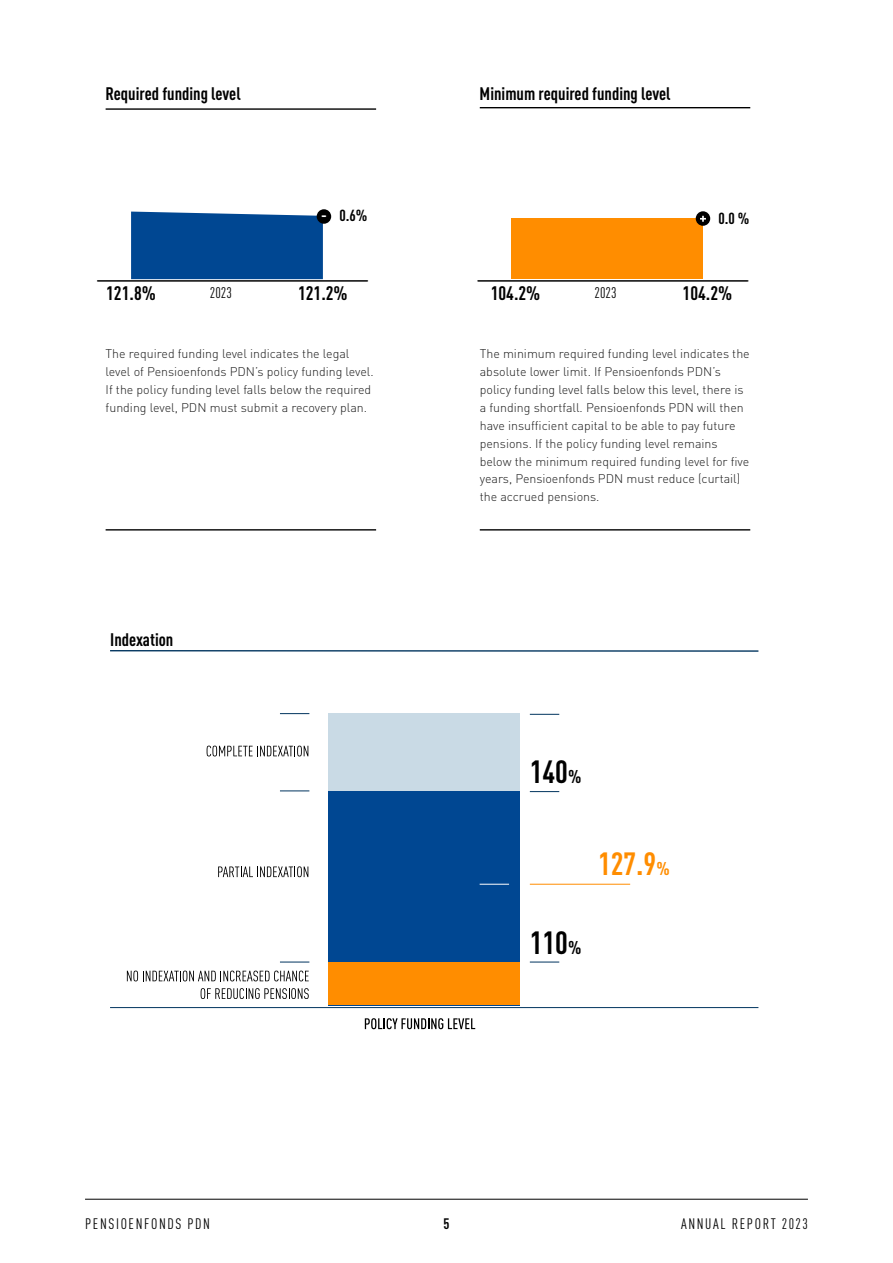
<style>
.page{position:relative;width:893px;height:1263px;background:#fff}
.page>*{position:absolute;margin:0;border:0;box-sizing:border-box;transform-origin:0 0}
.t1{font:700 condensed 31.8px "DINOT";color:#000}
.t2{font:700 condensed 31.8px "DINOT";color:#ff8d00}
.t3{font:700 condensed 19.35px "DINOT";color:#000}
.t4{font:700 condensed 18px "DINOT";color:#000}
.t5{font:700 condensed 15.9px "DINOT";color:#000}
.t6{font:condensed 15.15px "DINOT";color:#000}
.t7{font:condensed 15px "DINOT";letter-spacing:.11em;color:#000}
.t8{font:700 condensed 15px "DINOT";color:#000}
.t9{font:700 13.5px "DINOT";color:#fff}
.t10{font:300 12.45px/18px "DINOT";color:#1a1a1a}
.s1{font-stretch:normal;font-size:13.5px;color:#fff}
.s2{font-size:18.3px}
</style>
<div class="page">
<hr style="left:85px;top:1199px;width:723px;height:1px;background:#000">
<hr style="left:106px;top:529px;width:270px;height:1px;background:#000">
<hr style="left:480px;top:529px;width:270px;height:1px;background:#000">
<hr style="left:480px;top:107px;width:270px;height:1px;background:#000">
<hr style="left:106px;top:108px;width:270px;height:2px;background:#000">
<div style="left:131px;top:212px;width:192px;height:67px;background:#004792"></div>
<hr style="left:97px;top:281px;width:270px;height:1px;background:#000">
<hr style="left:98px;top:281px;width:270px;height:1px;background:#000">
<hr style="left:477px;top:281px;width:271px;height:1px;background:#000">
<div style="left:511px;top:218px;width:192px;height:61px;background:#ff8d00"></div>
<div style="left:696px;top:211px;width:14px;height:15px;background:#000;border-radius:50%"></div>
<svg style="left:700px;top:216px;width:6px;height:6px"></svg>
<div style="left:317px;top:209px;width:14px;height:15px;background:#000;border-radius:50%"></div>
<hr style="left:110px;top:1007px;width:648px;height:1px;background:#00345e">
<hr style="left:110px;top:650px;width:648px;height:2px;background:#00345e">
<svg style="left:280px;top:713px;width:29px;height:1px"></svg>
<svg style="left:280px;top:790px;width:29px;height:1px"></svg>
<svg style="left:280px;top:962px;width:29px;height:1px"></svg>
<svg style="left:365px;top:1018px;width:110px;height:11px"></svg>
<svg style="left:207px;top:746px;width:101px;height:10px"></svg>
<svg style="left:218px;top:866px;width:90px;height:11px"></svg>
<svg style="left:127px;top:970px;width:182px;height:11px"></svg>
<svg style="left:201px;top:988px;width:108px;height:11px"></svg>
<svg style="left:530px;top:714px;width:29px;height:1px"></svg>
<div style="left:328px;top:713px;width:192px;height:292px;background:#c9dae5"></div>
<div style="left:328px;top:791px;width:192px;height:214px;background:#004792"></div>
<div style="left:328px;top:962px;width:192px;height:43px;background:#ff8d00"></div>
<svg style="left:530px;top:791px;width:29px;height:1px"></svg>
<svg style="left:530px;top:962px;width:29px;height:1px"></svg>
<svg style="left:480px;top:884px;width:29px;height:1px"></svg>
<hr style="left:530px;top:884px;width:100px;height:1px;background:#ff8d00">
<h3 class="t4" style="left:106px;top:81px;width:137px">Required funding level</h3>
<h3 class="t4" style="left:480px;top:81px;width:192px">Minimum required funding level</h3>
<p class="t5" style="left:321px;top:205px;width:48px"><span class="s1">-</span> 0.6%</p>
<p class="t5" style="left:718px;top:207px;width:32px">0.0 %</p>
<h2 class="t3" style="left:106px;top:280px;width:51px">121.8%</h2>
<p class="t6" style="left:210px;top:282px;width:23px">2023</p>
<h2 class="t3" style="left:298px;top:280px;width:51px">121.2%</h2>
<h2 class="t3" style="left:491px;top:280px;width:51px">104.2%</h2>
<p class="t6" style="left:595px;top:282px;width:23px">2023</p>
<h2 class="t3" style="left:683px;top:280px;width:51px">104.2%</h2>
<p class="t10" style="left:106px;top:344px;width:270px">The required funding level indicates the legal level of Pensioenfonds PDN’s policy funding level.<br>If the policy funding level falls below the required funding level, PDN must submit a recovery plan.</p>
<p class="t10" style="left:480px;top:344px;width:271px">The minimum required funding level indicates the absolute lower limit. If Pensioenfonds PDN’s policy funding level falls below this level, there is a funding shortfall. Pensioenfonds PDN will then have insufficient capital to be able to pay future pensions. If the policy funding level remains below the minimum required funding level for five years, Pensioenfonds PDN must reduce (curtail) the accrued pensions.</p>
<p class="t5" style="left:720px;top:418px;width:30px">0.8%</p>
<p class="t9" style="left:699px;top:421px;width:9px">+</p>
<h3 class="t4" style="left:110px;top:627px;width:65px">Indexation</h3>
<h3 class="t4" style="left:98px;top:634px;width:65px">Indexation</h3>
<h1 class="t1" style="left:530px;top:750px;width:53px">140<span class="s2">%</span></h1>
<h1 class="t2" style="left:598px;top:842px;width:73px">127.9<span class="s2">%</span></h1>
<h1 class="t1" style="left:530px;top:921px;width:53px">110<span class="s2">%</span></h1>
<p class="t7" style="left:85px;top:1213px;width:126px">PENSIOENFONDS PDN</p>
<p class="t8" style="left:443px;top:1213px;width:8px">5</p>
<p class="t7" style="left:681px;top:1213px;width:128px">ANNUAL REPORT 2023</p>
</div>
